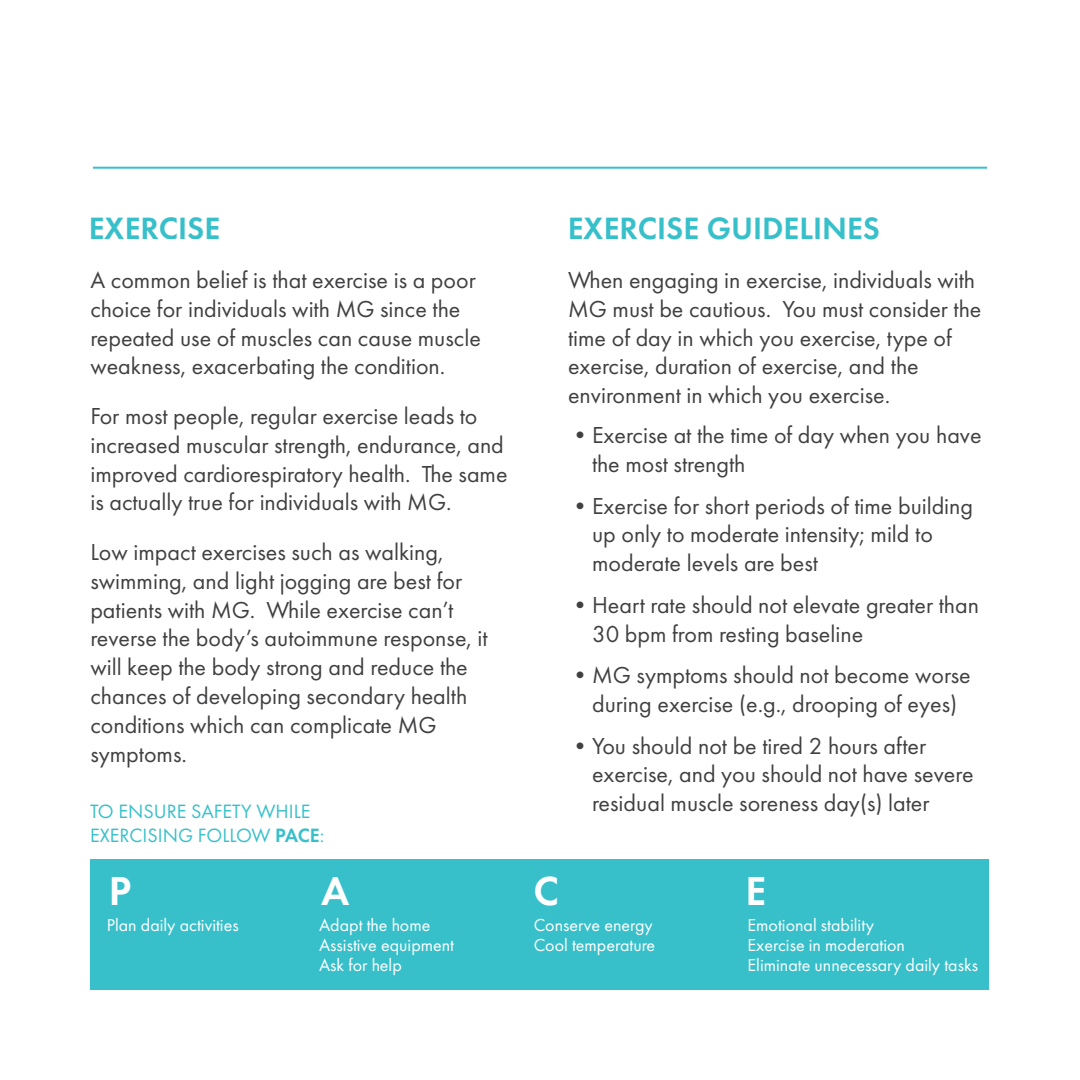
<style>
.page{position:relative;width:1080px;height:1080px;background:#fff}
.page>*{position:absolute;margin:0;border:0;box-sizing:border-box;transform-origin:0 0}
.t1{font:600 42px "Futura PT";color:#fff}
.t2{font:600 32px "Futura PT";color:#38c0ca}
.t3{font:24px/28.8px "Futura PT";color:#414042}
.t4{font:20px/24px "Futura PT";color:#38c0ca}
.t5{font:18px/20px "Futura PT";color:#fff}
.s1{font-weight:600}
</style>
<div class="page">
<div style="left:90px;top:860px;width:899px;height:130px;background:#38c0ca"></div>
<hr style="left:93px;top:167px;width:894px;height:2px;background:#38c0ca">
<h2 class="t2" style="left:88px;top:208px;width:133px">EXERCISE</h2>
<p class="t3" style="left:90px;top:265px;width:392px">A common belief is that exercise is a poor choice for individuals with MG since the repeated use of muscles can cause muscle weakness, exacerbating the condition.</p>
<p class="t3" style="left:90px;top:401px;width:419px">For most people, regular exercise leads to increased muscular strength, endurance, and improved cardiorespiratory health. The same is actually true for individuals with MG.</p>
<p class="t3" style="left:90px;top:537px;width:399px">Low impact exercises such as walking, swimming, and light jogging are best for patients with MG. While exercise can’t reverse the body’s autoimmune response, it will keep the body strong and reduce the chances of developing secondary health conditions which can complicate MG symptoms.</p>
<p class="t4" style="left:90px;top:799px;width:236px">TO ENSURE SAFETY WHILE<br>EXERCISING FOLLOW <span class="s1">PACE</span>:</p>
<h2 class="t2" style="left:567px;top:209px;width:314px">EXERCISE GUIDELINES</h2>
<p class="t3" style="left:568px;top:265px;width:415px">When engaging in exercise, individuals with MG must be cautious. You must consider the time of day in which you exercise, type of exercise, duration of exercise, and the environment in which you exercise.</p>
<p class="t3" style="left:592px;top:421px;width:391px;text-indent:-24px">•Exercise at the time of day when you have the most strength</p>
<p class="t3" style="left:592px;top:491px;width:383px;text-indent:-24px">•Exercise for short periods of time building up only to moderate intensity; mild to moderate levels are best</p>
<p class="t3" style="left:592px;top:590px;width:388px;text-indent:-24px">•Heart rate should not elevate greater than<br>30 bpm from resting baseline</p>
<p class="t3" style="left:568px;top:661px;width:404px;text-align:center">•MG symptoms should not become worse during exercise (e.g., drooping of eyes)</p>
<p class="t3" style="left:592px;top:731px;width:383px;text-indent:-24px">•You should not be tired 2 hours after exercise, and you should not have severe residual muscle soreness day(s) later</p>
<h1 class="t1" style="left:109px;top:865px;width:24px">P</h1>
<h1 class="t1" style="left:321px;top:865px;width:30px">A</h1>
<h1 class="t1" style="left:533px;top:865px;width:27px">C</h1>
<h1 class="t1" style="left:746px;top:865px;width:22px">E</h1>
<p class="t5" style="left:107px;top:915px;width:133px">Plan daily activities</p>
<p class="t5" style="left:319px;top:915px;width:137px">Adapt the home<br>Assistive equipment<br>Ask for help</p>
<p class="t5" style="left:534px;top:915px;width:123px">Conserve energy<br>Cool temperature</p>
<p class="t5" style="left:748px;top:915px;width:232px">Emotional stability<br>Exercise in moderation<br>Eliminate unnecessary daily tasks</p>
</div>
